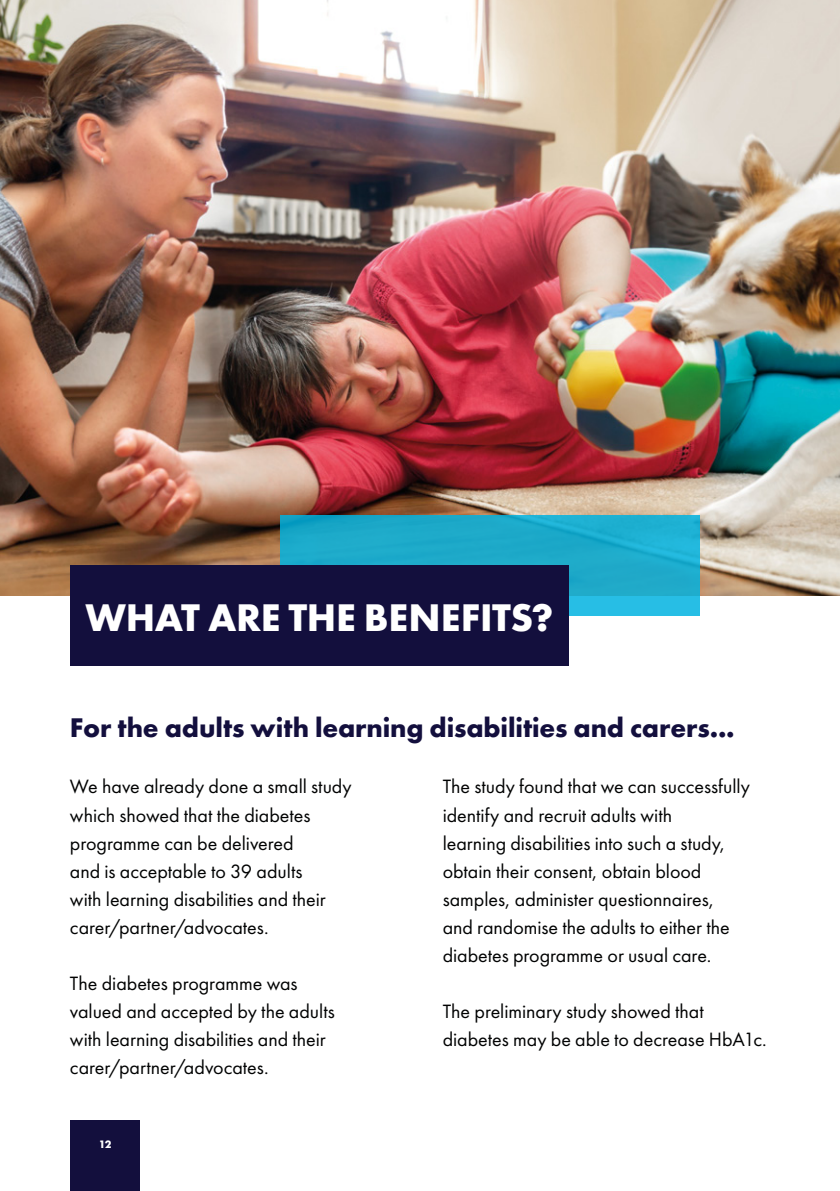
<style>
.page{position:relative;width:840px;height:1191px;background:#fff}
.page>*{position:absolute;margin:0;border:0;box-sizing:border-box;transform-origin:0 0}
.t1{font:700 40px "Futura PT";letter-spacing:-.01em;color:#fff}
.t2{font:700 28px "Futura PT";letter-spacing:-.005em;color:#130f3d}
.t3{font:20px/28px "Futura PT";color:#010202}
.t4{font:700 11.2px "Futura PT";color:#fff}
</style>
<div class="page">
<div style="left:70px;top:1120px;width:70px;height:71px;background:#130f3d"></div>
<img style="left:0;top:0;width:839px;height:595px">
<svg style="left:280px;top:515px;width:419px;height:100px;background:#1daccd"></svg>
<div style="left:70px;top:565px;width:498px;height:101px;background:#130f3d"></div>
<p class="t1" style="left:85px;top:592px;width:469px">WHAT ARE THE BENEFITS?</p>
<p class="t2" style="left:70px;top:710px;width:666px">For the adults with learning disabilities and carers...</p>
<p class="t3" style="left:70px;top:772px;width:283px">We have already done a small study which showed that the diabetes programme can be delivered<br>and is acceptable to 39 adults<br>with learning disabilities and their carer/partner/advocates.</p>
<p class="t3" style="left:70px;top:968px;width:266px">The diabetes programme was valued and accepted by the adults with learning disabilities and their carer/partner/advocates.</p>
<p class="t3" style="left:442px;top:772px;width:308px">The study found that we can successfully identify and recruit adults with<br>learning disabilities into such a study, obtain their consent, obtain blood samples, administer questionnaires,<br>and randomise the adults to either the diabetes programme or usual care.</p>
<p class="t3" style="left:442px;top:996px;width:325px">The preliminary study showed that diabetes may be able to decrease HbA1c.</p>
<p class="t4" style="left:99px;top:1137px;width:14px">12</p>
</div>
